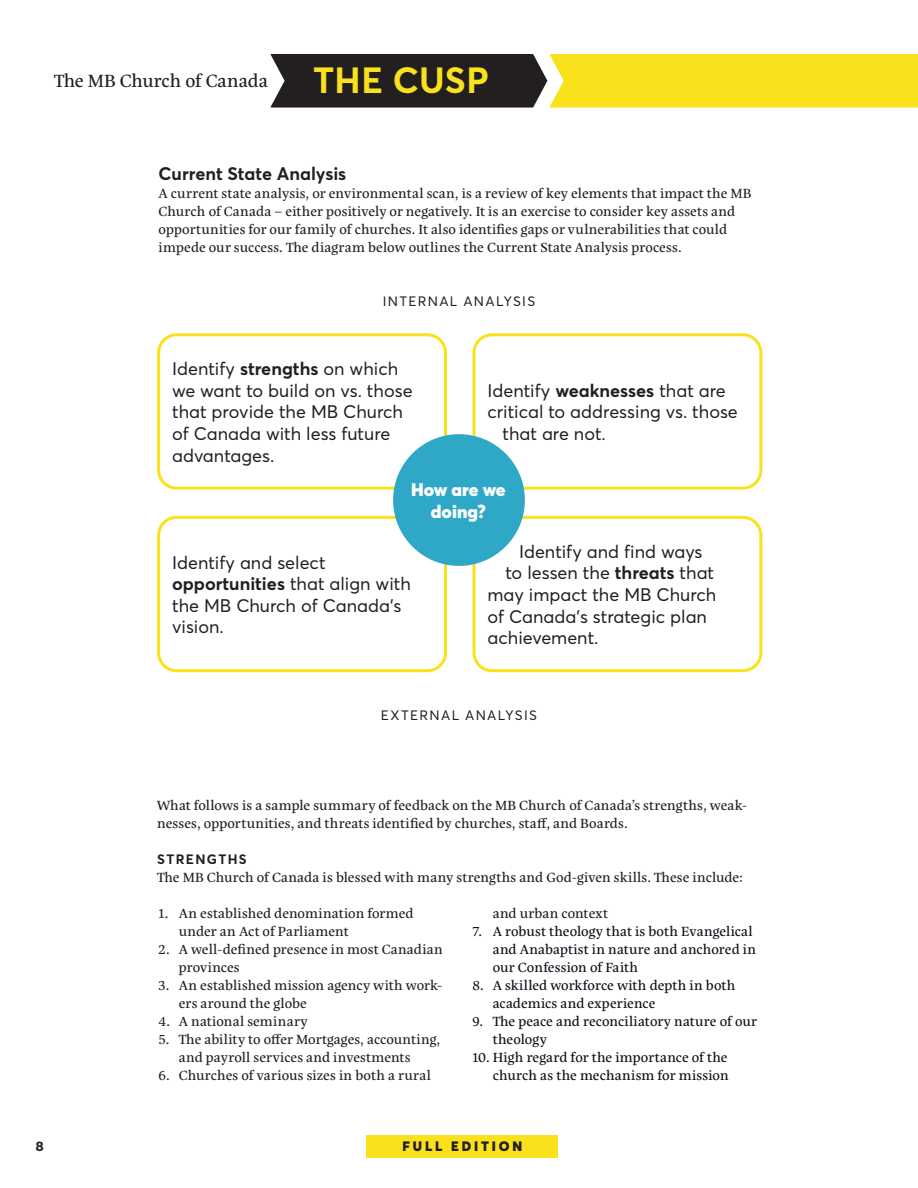
<style>
.page{position:relative;width:918px;height:1188px;background:#fff}
.page>*{position:absolute;margin:0;border:0;box-sizing:border-box;transform-origin:0 0}
.t1{font:700 36px "Averta Std";letter-spacing:.005em;color:#f9e11c}
.t2{font:18px/21.6px "Averta Std";color:#231f20}
.t3{font:700 18px "Averta Std";letter-spacing:-.005em;color:#231f20}
.t4{font:18px "Eskorte Latin";color:#231f20}
.t5{font:900 18px/21.6px "Averta Std";color:#fff;text-align:center}
.p1_left{font:13.5px/18px "Eskorte Latin";letter-spacing:.01em;color:#231f20}
.t6{font:13.5px/18px "Eskorte Latin";letter-spacing:.01em;color:#0e101a}
.p_left{font:13.5px "Averta Std";letter-spacing:.1em;color:#231f20}
.t7{font:900 13.5px "Averta Std";letter-spacing:.21em;color:#231f20}
.t8{font:700 13.5px "Averta Std";letter-spacing:.1em;color:#231f20}
.t9{font:600 13.5px "Gibson";color:#231f20}
.s1{font-weight:700}
</style>
<div class="page">
<svg style="left:271px;top:54px;width:647px;height:54px;background:#a29427"></svg>
<div style="left:367px;top:1135px;width:191px;height:23px;background:#f9e11c"></div>
<div style="left:157px;top:333px;width:290px;height:157px;border:3px solid #f9e11c;border-radius:18px"></div>
<div style="left:157px;top:516px;width:290px;height:156px;border:3px solid #f9e11c;border-radius:18px"></div>
<div style="left:472px;top:333px;width:290px;height:157px;border:3px solid #f9e11c;border-radius:18px"></div>
<div style="left:472px;top:516px;width:290px;height:156px;border:3px solid #f9e11c;border-radius:18px"></div>
<div style="left:393px;top:434px;width:132px;height:132px;background:#2fa8c7;border-radius:50%"></div>
<h2 class="t4" style="left:54px;top:70px;width:216px">The MB Church of Canada</h2>
<h1 class="t1" style="left:313px;top:58px;width:177px">THE CUSP</h1>
<p class="t3" style="left:159px;top:162px;width:189px">Current State Analysis</p>
<p class="p1_left" style="left:159px;top:184px;width:594px">A current state analysis, or environmental scan, is a review of key elements that impact the MB Church of Canada – either positively or negatively. It is an exercise to consider key assets and opportunities for our family of churches. It also identifies gaps or vulnerabilities that could impede our success. The diagram below outlines the Current State Analysis process.</p>
<p class="p_left" style="left:383px;top:293px;width:154px">INTERNAL ANALYSIS</p>
<p class="t2" style="left:172px;top:358px;width:242px">Identify <span class="s1">strengths</span> on which we want to build on vs. those that provide the MB Church of Canada with less future advantages.</p>
<p class="t2" style="left:488px;top:380px;width:240px">Identify <span class="s1">weaknesses</span> that are</p>
<p class="t2" style="left:488px;top:401px;width:252px">critical to addressing vs. those</p>
<p class="t2" style="left:502px;top:423px;width:105px">that are not.</p>
<p class="t5" style="left:411px;top:479px;width:96px">How are we doing?</p>
<p class="t2" style="left:172px;top:551px;width:240px">Identify and select <span class="s1">opportunities</span> that align with the MB Church of Canada’s vision.</p>
<p class="t2" style="left:519px;top:540px;width:185px">Identify and find ways</p>
<p class="t2" style="left:506px;top:562px;width:210px">to lessen the <span class="s1">threats</span> that</p>
<p class="t2" style="left:488px;top:584px;width:230px">may impact the MB Church</p>
<p class="t2" style="left:488px;top:605px;width:221px">of Canada’s strategic plan</p>
<p class="t2" style="left:488px;top:627px;width:112px">achievement.</p>
<p class="p_left" style="left:381px;top:707px;width:158px">EXTERNAL ANALYSIS</p>
<p class="p1_left" style="left:157px;top:796px;width:592px">What follows is a sample summary of feedback on the MB Church of Canada’s strengths, weak&shy;nesses, opportunities, and threats identified by churches, staff, and Boards.</p>
<p class="t8" style="left:157px;top:851px;width:91px">STRENGTHS</p>
<p class="p1_left" style="left:157px;top:868px;width:587px">The MB Church of Canada is blessed with many strengths and God-given skills. These include:</p>
<p class="p1_left" style="left:179px;top:904px;width:236px;text-indent:-20px">1. An established denomination formed under an Act of Parliament</p>
<p class="p1_left" style="left:179px;top:940px;width:266px;text-indent:-20px">2. A well-defined presence in most Canadian provinces</p>
<p class="p1_left" style="left:179px;top:976px;width:265px;text-indent:-20px">3. An established mission agency with work&shy;ers around the globe</p>
<p class="p1_left" style="left:159px;top:1012px;width:151px">4. A national seminary</p>
<p class="p1_left" style="left:179px;top:1030px;width:263px;text-indent:-20px">5. The ability to offer Mortgages, accounting, and payroll services and investments</p>
<p class="p1_left" style="left:159px;top:1066px;width:274px">6. Churches of various sizes in both a rural</p>
<p class="p1_left" style="left:493px;top:904px;width:117px">and urban context</p>
<p class="t6" style="left:493px;top:922px;width:265px;text-indent:-20px">7. A robust theology that is both Evangelical and Anabaptist in nature and anchored in our Confession of Faith</p>
<p class="t6" style="left:493px;top:976px;width:244px;text-indent:-20px">8. A skilled workforce with depth in both academics and experience</p>
<p class="t6" style="left:493px;top:1012px;width:266px;text-indent:-20px">9. The peace and reconciliatory nature of our theology</p>
<p class="t6" style="left:472px;top:1048px;width:258px;text-align:right">10. High regard for the importance of the church as the mechanism for mission</p>
<p class="t9" style="left:36px;top:1139px;width:10px">8</p>
<p class="t7" style="left:402px;top:1138px;width:121px">FULL EDITION</p>
</div>
